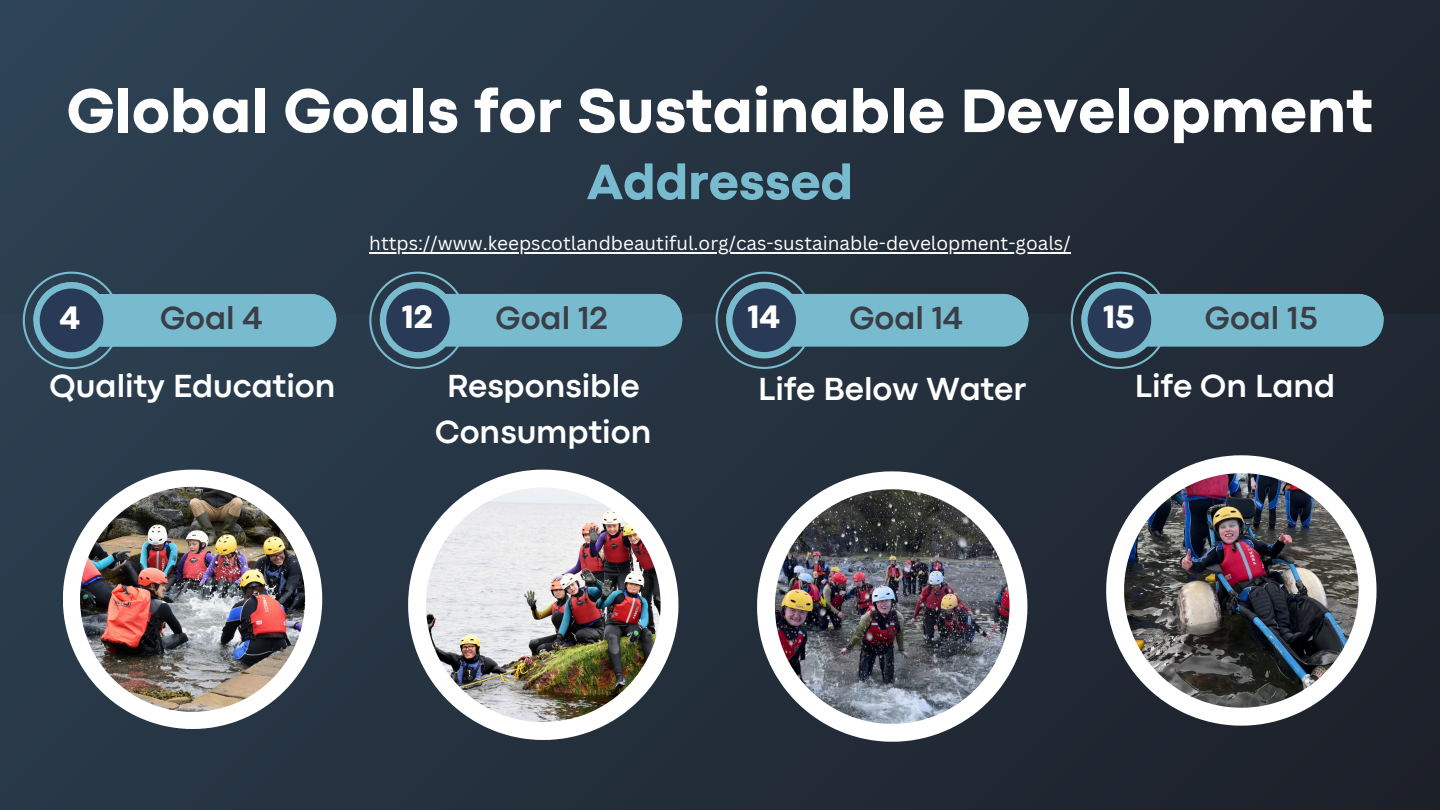
<style>
.page{position:relative;width:1440px;height:810px;background:#fff}
.page>*{position:absolute;margin:0;border:0;box-sizing:border-box;transform-origin:0 0}
.t1{font:800 64px "Codec Pro";color:#fff}
.t2{font:800 52px "Codec Pro";color:#78bace}
.t3{font:800 33.9px "Codec Pro";color:#fff}
.t4{font:800 33.8px "Codec Pro";color:#fff}
.t5{font:700 33.4px/46.5px "Codec Pro";color:#fff;text-align:center}
.t6{font:700 33.4px "Codec Pro";color:#3a3e46}
.t7{font:700 33.3px "Codec Pro";color:#3a3e46}
.t8{font:19px "Canva Sans";color:#fff}
</style>
<div class="page">
<div style="left:0;top:0;width:1440px;height:810px;background:linear-gradient(to right,#2a3c4d,#1e232d)"></div>
<div style="left:0;top:0;width:1440px;height:313px;background:linear-gradient(to right,#2d4254,#1f2530)"></div>
<svg style="left:408px;top:470px;width:270px;height:270px;fill:#273644"></svg>
<img style="left:426px;top:488px;width:235px;height:234px">
<svg style="left:757px;top:471px;width:270px;height:271px;fill:#24303d"></svg>
<img style="left:775px;top:489px;width:235px;height:235px">
<svg style="left:63px;top:470px;width:259px;height:259px;fill:#2a3c4c"></svg>
<img style="left:80px;top:487px;width:225px;height:225px">
<svg style="left:23px;top:272px;width:313px;height:97px;background:#517b8d"></svg>
<div style="left:40px;top:289px;width:63px;height:63px;background:#293a56;border-radius:50%"></div>
<svg style="left:369px;top:272px;width:313px;height:97px;background:#4f7889"></svg>
<div style="left:386px;top:289px;width:64px;height:63px;background:#293a56;border-radius:50%"></div>
<svg style="left:716px;top:272px;width:312px;height:97px;background:#4e7585"></svg>
<div style="left:732px;top:289px;width:64px;height:63px;background:#293a56;border-radius:50%"></div>
<svg style="left:1071px;top:272px;width:313px;height:97px;background:#4c7181"></svg>
<div style="left:1088px;top:289px;width:63px;height:63px;background:#293a56;border-radius:50%"></div>
<svg style="left:1106px;top:455px;width:271px;height:271px;fill:#212a35"></svg>
<img style="left:1124px;top:473px;width:235px;height:235px">
<hr style="left:369px;top:252px;width:702px;height:1px;background:#fff">
<p class="t1" style="left:67px;top:88px;width:1308px">Global Goals for Sustainable Development</p>
<h3 class="t2" style="left:587px;top:163px;width:268px">Addressed</h3>
<h4 class="t8" style="left:369px;top:230px;width:703px">https://www.keepscotlandbeautiful.org/cas-sustainable-development-goals/</h4>
<p class="t3" style="left:60px;top:305px;width:22px">4</p>
<p class="t6" style="left:160px;top:306px;width:104px">Goal 4</p>
<h3 class="t4" style="left:402px;top:305px;width:32px">12</h3>
<p class="t7" style="left:496px;top:306px;width:114px">Goal 12</p>
<p class="t4" style="left:748px;top:305px;width:33px">14</p>
<h3 class="t7" style="left:849px;top:306px;width:115px">Goal 14</h3>
<p class="t4" style="left:1103px;top:305px;width:33px">15</p>
<p class="t7" style="left:1205px;top:306px;width:114px">Goal 15</p>
<p class="t5" style="left:50px;top:365px;width:288px">Quality Education</p>
<h4 class="t5" style="left:435px;top:365px;width:218px">Responsible<br>Consumption</h4>
<h4 class="t5" style="left:758px;top:368px;width:270px">Life Below Water</h4>
<h4 class="t5" style="left:1135px;top:365px;width:202px">Life On Land</h4>
</div>
